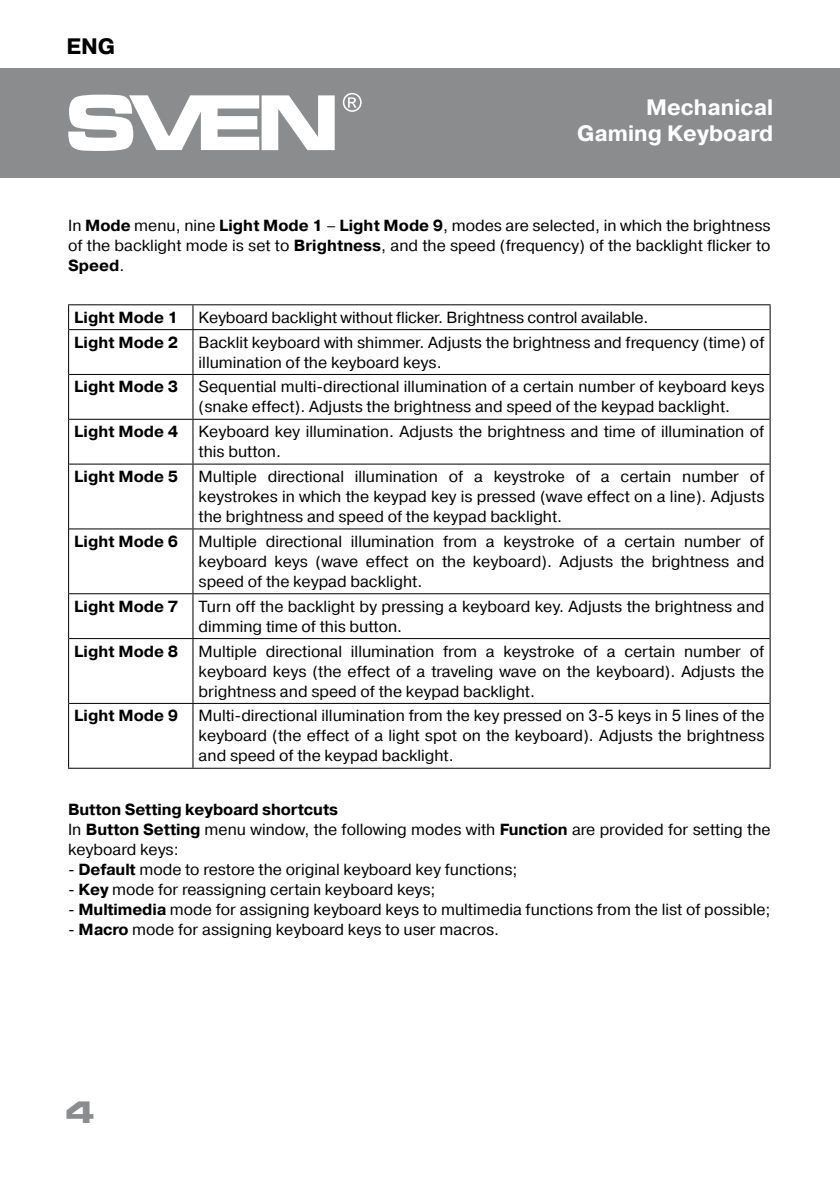
<style>
.page{position:relative;width:840px;height:1191px;background:#fff}
.page>*{position:absolute;margin:0;border:0;box-sizing:border-box;transform-origin:0 0}
.t1{font:700 30px "Micra";color:#8a8c8e}
.t2{font:700 22.2px/26px "Pragmatica";color:#fff;text-align:right}
.t3{font:700 22.2px "Pragmatica";color:#000}
.t4{font:16px/20px "Pragmatica";color:#000;text-align:justify}
.t5{font:700 16px "Pragmatica";color:#000}
.s1{font-weight:700}
</style>
<div class="page">
<div style="left:0;top:68px;width:839px;height:109px;background:#8a8c8e"></div>
<svg style="left:68px;top:95px;width:266px;height:56px"></svg>
<svg style="left:342px;top:93px;width:19px;height:19px"></svg>
<svg style="left:69px;top:305px;width:700px;height:462px"></svg>
<hr style="left:68px;top:304px;width:125px;height:1px;background:#000">
<hr style="left:193px;top:304px;width:577px;height:1px;background:#000">
<hr style="left:69px;top:329px;width:124px;height:1px;background:#000">
<hr style="left:193px;top:329px;width:576px;height:1px;background:#000">
<hr style="left:69px;top:374px;width:124px;height:1px;background:#000">
<hr style="left:193px;top:374px;width:576px;height:1px;background:#000">
<hr style="left:69px;top:419px;width:124px;height:1px;background:#000">
<hr style="left:193px;top:419px;width:576px;height:1px;background:#000">
<hr style="left:69px;top:463px;width:124px;height:1px;background:#000">
<hr style="left:193px;top:463px;width:576px;height:1px;background:#000">
<hr style="left:69px;top:528px;width:124px;height:1px;background:#000">
<hr style="left:193px;top:528px;width:576px;height:1px;background:#000">
<hr style="left:69px;top:593px;width:124px;height:1px;background:#000">
<hr style="left:193px;top:593px;width:576px;height:1px;background:#000">
<hr style="left:69px;top:638px;width:124px;height:1px;background:#000">
<hr style="left:193px;top:638px;width:576px;height:1px;background:#000">
<hr style="left:69px;top:703px;width:124px;height:1px;background:#000">
<hr style="left:193px;top:703px;width:576px;height:1px;background:#000">
<svg style="left:68px;top:305px;width:1px;height:25px"></svg>
<svg style="left:192px;top:305px;width:1px;height:24px"></svg>
<svg style="left:769px;top:305px;width:1px;height:25px"></svg>
<hr style="left:68px;top:330px;width:1px;height:44px;background:#000">
<hr style="left:192px;top:330px;width:1px;height:44px;background:#000">
<hr style="left:769px;top:330px;width:1px;height:44px;background:#000">
<hr style="left:68px;top:374px;width:1px;height:45px;background:#000">
<hr style="left:192px;top:375px;width:1px;height:44px;background:#000">
<hr style="left:769px;top:374px;width:1px;height:45px;background:#000">
<hr style="left:68px;top:419px;width:1px;height:45px;background:#000">
<hr style="left:192px;top:420px;width:1px;height:43px;background:#000">
<hr style="left:769px;top:419px;width:1px;height:45px;background:#000">
<hr style="left:68px;top:464px;width:1px;height:65px;background:#000">
<hr style="left:192px;top:464px;width:1px;height:64px;background:#000">
<hr style="left:769px;top:464px;width:1px;height:65px;background:#000">
<hr style="left:68px;top:529px;width:1px;height:65px;background:#000">
<hr style="left:192px;top:529px;width:1px;height:64px;background:#000">
<hr style="left:769px;top:529px;width:1px;height:65px;background:#000">
<hr style="left:68px;top:594px;width:1px;height:44px;background:#000">
<hr style="left:192px;top:594px;width:1px;height:44px;background:#000">
<hr style="left:769px;top:594px;width:1px;height:44px;background:#000">
<hr style="left:68px;top:638px;width:1px;height:65px;background:#000">
<hr style="left:192px;top:639px;width:1px;height:64px;background:#000">
<hr style="left:769px;top:638px;width:1px;height:65px;background:#000">
<hr style="left:68px;top:703px;width:1px;height:64px;background:#000">
<hr style="left:192px;top:704px;width:1px;height:63px;background:#000">
<hr style="left:769px;top:703px;width:1px;height:64px;background:#000">
<hr style="left:68px;top:767px;width:125px;height:1px;background:#000">
<hr style="left:193px;top:767px;width:577px;height:1px;background:#000">
<h2 class="t3" style="left:66px;top:32px;width:50px">ENG</h2>
<h2 class="t2" style="left:577px;top:95px;width:197px">Mechanical<br>Gaming Keyboard</h2>
<p class="t4" style="left:68px;top:215px;width:703px">In <span class="s1">Mode</span> menu, nine <span class="s1">Light Mode 1</span> – <span class="s1">Light Mode 9</span>, modes are selected, in which the brightness of the backlight mode is set to <span class="s1">Brightness</span>, and the speed (frequency) of the backlight flicker to <span class="s1">Speed</span>.</p>
<p class="t5" style="left:74px;top:307px;width:105px">Light Mode 1</p>
<p class="t4" style="left:198px;top:308px;width:451px">Keyboard backlight without flicker. Brightness control available.</p>
<p class="t5" style="left:74px;top:332px;width:105px">Light Mode 2</p>
<p class="t4" style="left:198px;top:332px;width:567px">Backlit keyboard with shimmer. Adjusts the brightness and frequency (time) of illumination of the keyboard keys.</p>
<p class="t5" style="left:74px;top:376px;width:105px">Light Mode 3</p>
<p class="t4" style="left:198px;top:377px;width:567px">Sequential multi-directional illumination of a certain number of keyboard keys (snake effect). Adjusts the brightness and speed of the keypad backlight.</p>
<p class="t5" style="left:74px;top:421px;width:105px">Light Mode 4</p>
<p class="t4" style="left:198px;top:422px;width:567px">Keyboard key illumination. Adjusts the brightness and time of illumination of this button.</p>
<p class="t5" style="left:74px;top:466px;width:105px">Light Mode 5</p>
<p class="t4" style="left:198px;top:467px;width:567px">Multiple directional illumination of a keystroke of a certain number of keystrokes in which the keypad key is pressed (wave effect on a line). Adjusts the brightness and speed of the keypad backlight.</p>
<p class="t5" style="left:74px;top:531px;width:105px">Light Mode 6</p>
<p class="t4" style="left:198px;top:532px;width:567px">Multiple directional illumination from a keystroke of a certain number of keyboard keys (wave effect on the keyboard). Adjusts the brightness and speed of the keypad backlight.</p>
<p class="t5" style="left:74px;top:596px;width:105px">Light Mode 7</p>
<p class="t4" style="left:198px;top:596px;width:567px">Turn off the backlight by pressing a keyboard key. Adjusts the brightness and dimming time of this button.</p>
<p class="t5" style="left:74px;top:640px;width:105px">Light Mode 8</p>
<p class="t4" style="left:198px;top:641px;width:567px">Multiple directional illumination from a keystroke of a certain number of keyboard keys (the effect of a traveling wave on the keyboard). Adjusts the brightness and speed of the keypad backlight.</p>
<p class="t5" style="left:74px;top:705px;width:105px">Light Mode 9</p>
<p class="t4" style="left:198px;top:706px;width:567px">Multi-directional illumination from the key pressed on 3-5 keys in 5 lines of the keyboard (the effect of a light spot on the keyboard). Adjusts the brightness and speed of the keypad backlight.</p>
<p class="t4" style="left:68px;top:800px;width:703px;text-align:left"><span class="s1">Button Setting keyboard shortcuts<br></span>In <span class="s1">Button Setting</span> menu window, the following modes with <span class="s1">Function</span> are provided for setting the keyboard keys:</p>
<p class="t4" style="left:68px;top:860px;width:450px">- <span class="s1">Default</span> mode to restore the original keyboard key functions;</p>
<p class="t4" style="left:68px;top:880px;width:369px">- <span class="s1">Key</span> mode for reassigning certain keyboard keys;</p>
<p class="t4" style="left:68px;top:900px;width:703px">- <span class="s1">Multimedia</span> mode for assigning keyboard keys to multimedia functions from the list of possible;</p>
<p class="t4" style="left:68px;top:920px;width:432px">- <span class="s1">Macro</span> mode for assigning keyboard keys to user macros.</p>
<h1 class="t1" style="left:65px;top:1096px;width:32px">4</h1>
</div>
